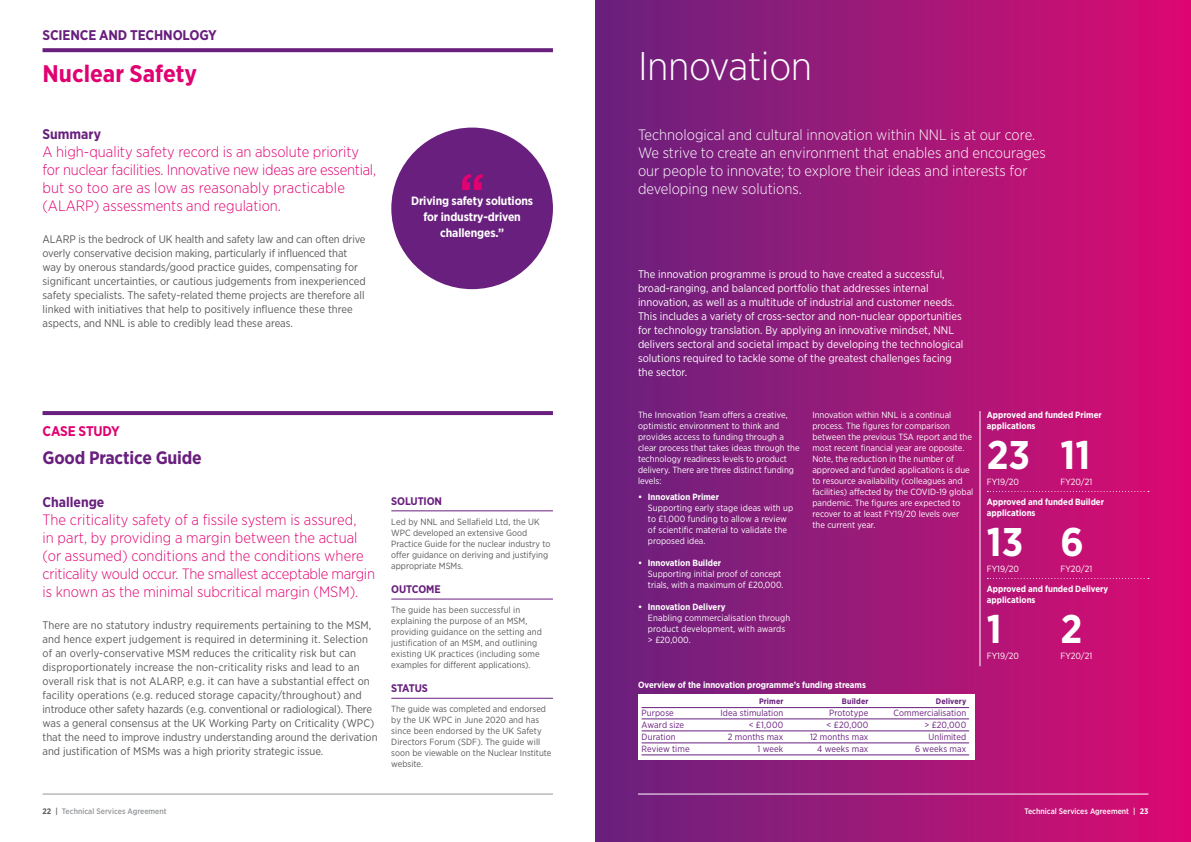
<style>
.page{position:relative;width:1191px;height:842px;background:#fff}
.page>*{position:absolute;margin:0;border:0;box-sizing:border-box;transform-origin:0 0}
.t1{font:700 50px "Gotham Narrow";color:#e10272}
.t2{font:300 40px "Gotham Narrow";letter-spacing:-.01em;color:#fff}
.t3{font:700 40px "Gotham Narrow";color:#fff}
.t4{font:700 24px "Gotham Narrow";color:#e10272}
.t5{font:700 18px "Gotham Narrow";letter-spacing:-.01em;color:#681f7d}
.t6{font:300 15px/18px "Gotham Narrow";color:#e10272}
.t7{font:300 15px/18px "Gotham Narrow";color:#fff}
.t8{font:700 14px "Gotham Narrow";letter-spacing:-.01em;color:#681f7d}
.t9{font:700 14px "Gotham Narrow";letter-spacing:-.01em;color:#e10272}
.t10{font:700 12px/16px "Gotham Narrow";letter-spacing:-.01em;color:#fff;text-align:center}
.t11{font:11px/14px "Gotham Narrow";color:#5a5a5d}
.t12{font:11px/14px "Gotham Narrow";color:#fff}
.t13{font:700 11px "Gotham Narrow";letter-spacing:-.01em;color:#681f7d}
.t14{font:9px/11px "Gotham Narrow";color:#fff}
.t15{font:9px/11px "Gotham Narrow";color:#5a5a5d}
.t16{font:700 9px/11px "Gotham Narrow";color:#fff}
.Table_body{font:9px "Gotham Narrow";letter-spacing:.01em;color:#681f7d}
.t17{font:500 8px "Gotham Narrow";color:#95979a}
.t18{font:500 8px "Gotham Narrow";color:#fff}
.Table_heading_underl{font:700 8px "Gotham Narrow";letter-spacing:.02em;color:#681f7d}
.s1{font-weight:700;color:#5a5a5d}
.s2{color:#5a5a5d}
.s3{font-weight:700}
</style>
<div class="page">
<div style="left:595px;top:0;width:596px;height:842px;background:linear-gradient(to right,#67237e,#db0b72)"></div>
<hr style="left:638px;top:794px;width:510px;height:1px;background:#fff">
<hr style="left:43px;top:794px;width:510px;height:1px;background:#95979a">
<svg style="left:43px;top:48px;width:510px;height:4px;background:#6f2983"></svg>
<div style="left:391px;top:128px;width:162px;height:161px;background:#681f7d;border-radius:50%"></div>
<hr style="left:391px;top:511px;width:162px;height:1px;background:#681f7d">
<hr style="left:391px;top:599px;width:162px;height:1px;background:#681f7d">
<hr style="left:391px;top:698px;width:162px;height:1px;background:#681f7d">
<div style="left:638px;top:694px;width:336px;height:66px;background:#fff"></div>
<hr style="left:641px;top:707px;width:328px;height:1px;background:#681f7d">
<hr style="left:641px;top:719px;width:328px;height:1px;background:#681f7d">
<hr style="left:641px;top:731px;width:328px;height:1px;background:#681f7d">
<hr style="left:641px;top:743px;width:328px;height:1px;background:#681f7d">
<hr style="left:641px;top:755px;width:328px;height:1px;background:#681f7d">
<svg style="left:987px;top:491px;width:162px;height:1px"></svg>
<svg style="left:987px;top:578px;width:162px;height:1px"></svg>
<hr style="left:979px;top:411px;width:1px;height:255px;background:#fff">
<svg style="left:43px;top:411px;width:510px;height:4px;background:#6a227f"></svg>
<p class="t8" style="left:43px;top:26px;width:176px">SCIENCE AND TECHNOLOGY</p>
<p class="t4" style="left:43px;top:58px;width:156px">Nuclear Safety</p>
<p class="t8" style="left:43px;top:125px;width:60px">Summary</p>
<p class="t6" style="left:43px;top:142px;width:335px">A high-quality safety record is an absolute priority for nuclear facilities. Innovative new ideas are essential, but so too are as low as reasonably practicable (ALARP) assessments and regulation.</p>
<p class="t11" style="left:43px;top:232px;width:325px">ALARP is the bedrock of UK health and safety law and can often drive overly conservative decision making, particularly if influenced that way by onerous standards/good practice guides, compensating for significant uncertainties, or cautious judgements from inexperienced safety specialists. The safety-related theme projects are therefore all linked with initiatives that help to positively influence these three aspects, and NNL is able to credibly lead these areas.</p>
<p class="t1" style="left:459px;top:160px;width:27px">“</p>
<p class="t10" style="left:440px;top:225px;width:66px">challenges.”</p>
<p class="t10" style="left:411px;top:193px;width:124px">Driving safety solutions for industry-driven</p>
<p class="t9" style="left:43px;top:422px;width:79px">CASE STUDY</p>
<p class="t5" style="left:43px;top:446px;width:161px">Good Practice Guide</p>
<p class="t8" style="left:43px;top:493px;width:63px">Challenge</p>
<p class="t6" style="left:43px;top:511px;width:334px">The criticality safety of a fissile system is assured,<br>in part, by providing a margin between the actual (or assumed) conditions and the conditions where criticality would occur. The smallest acceptable margin is known as the minimal subcritical margin (MSM).</p>
<p class="t11" style="left:43px;top:618px;width:336px">There are no statutory industry requirements pertaining to the MSM, and hence expert judgement is required in determining it. Selection of an overly-conservative MSM reduces the criticality risk but can disproportionately increase the non-criticality risks and lead to an overall risk that is not ALARP, e.g. it can have a substantial effect on facility operations (e.g. reduced storage capacity/throughout) and introduce other safety hazards (e.g. conventional or radiological). There was a general consensus at the UK Working Party on Criticality (WPC) that the need to improve industry understanding around the derivation and justification of MSMs was a high priority strategic issue.</p>
<p class="t13" style="left:391px;top:494px;width:52px">SOLUTION</p>
<p class="t15" style="left:391px;top:516px;width:161px">Led by NNL and Sellafield Ltd, the UK WPC developed an extensive Good Practice Guide for the nuclear industry to offer guidance on deriving and justifying appropriate MSMs.</p>
<p class="t13" style="left:391px;top:582px;width:51px">OUTCOME</p>
<p class="t15" style="left:391px;top:604px;width:152px">The guide has been successful in explaining the purpose of an MSM, providing guidance on the setting and justification of an MSM, and outlining existing UK practices (including some examples for different applications).</p>
<p class="t13" style="left:391px;top:681px;width:38px">STATUS</p>
<p class="t15" style="left:391px;top:703px;width:162px">The guide was completed and endorsed by the UK WPC in June 2020 and has since been endorsed by the UK Safety<br>Directors Forum (SDF). The guide will soon be viewable on the Nuclear Institute website.</p>
<p class="t2" style="left:638px;top:42px;width:176px">Innovation</p>
<p class="t7" style="left:638px;top:125px;width:409px">Technological and cultural innovation within NNL is at our core.<br>We strive to create an environment that enables and encourages our people to innovate; to explore their ideas and interests for developing new solutions.</p>
<p class="t12" style="left:638px;top:267px;width:327px">The innovation programme is proud to have created a successful, broad-ranging, and balanced portfolio that addresses internal innovation, as well as a multitude of industrial and customer needs.<br>This includes a variety of cross-sector and non-nuclear opportunities for technology translation. By applying an innovative mindset, NNL delivers sectoral and societal impact by developing the technological solutions required to tackle some of the greatest challenges facing the sector.</p>
<p class="t14" style="left:638px;top:409px;width:163px">The Innovation Team offers a creative, optimistic environment to think and provides access to funding through a clear process that takes ideas through the technology readiness levels to product delivery. There are three distinct funding levels:</p>
<p class="t16" style="left:638px;top:491px;width:82px">• Innovation Primer</p>
<p class="t14" style="left:648px;top:502px;width:147px">Supporting early stage ideas with up to £1,000 funding to allow a review of scientific material to validate the proposed idea.</p>
<p class="t16" style="left:638px;top:557px;width:85px">• Innovation Builder</p>
<p class="t14" style="left:648px;top:568px;width:137px">Supporting initial proof of concept trials, with a maximum of £20,000.</p>
<p class="t16" style="left:638px;top:601px;width:89px">• Innovation Delivery</p>
<p class="t14" style="left:648px;top:612px;width:144px">Enabling commercialisation through product development, with awards &gt; £20,000.</p>
<p class="t14" style="left:812px;top:409px;width:162px">Innovation within NNL is a continual process. The figures for comparison between the previous TSA report and the most recent financial year are opposite.<br>Note, the reduction in the number of approved and funded applications is due to resource availability (colleagues and facilities) affected by the COVID-19 global pandemic. The figures are expected to recover to at least FY19/20 levels over the current year.</p>
<p class="t16" style="left:638px;top:679px;width:230px">Overview of the innovation programme’s funding streams</p>
<p class="Table_heading_underl" style="left:759px;top:696px;width:26px">Primer</p>
<p class="Table_heading_underl" style="left:842px;top:696px;width:28px">Builder</p>
<p class="Table_heading_underl" style="left:935px;top:696px;width:32px">Delivery</p>
<p class="Table_body" style="left:641px;top:707px;width:34px">Purpose</p>
<p class="Table_body" style="left:720px;top:707px;width:64px">Idea stimulation</p>
<p class="Table_body" style="left:829px;top:707px;width:41px">Prototype</p>
<p class="Table_body" style="left:893px;top:707px;width:74px">Commercialisation</p>
<p class="Table_body" style="left:641px;top:719px;width:44px">Award size</p>
<p class="Table_body" style="left:748px;top:719px;width:36px">&lt; £1,000</p>
<p class="Table_body" style="left:826px;top:719px;width:43px">&lt; £20,000</p>
<p class="Table_body" style="left:924px;top:719px;width:43px">&gt; £20,000</p>
<p class="Table_body" style="left:641px;top:731px;width:36px">Duration</p>
<p class="Table_body" style="left:728px;top:731px;width:57px">2 months max</p>
<p class="Table_body" style="left:810px;top:731px;width:60px">12 months max</p>
<p class="Table_body" style="left:928px;top:731px;width:39px">Unlimited</p>
<p class="Table_body" style="left:641px;top:743px;width:50px">Review time</p>
<p class="Table_body" style="left:757px;top:743px;width:27px">1 week</p>
<p class="Table_body" style="left:817px;top:743px;width:53px">4 weeks max</p>
<p class="Table_body" style="left:915px;top:743px;width:53px">6 weeks max</p>
<p class="t16" style="left:986px;top:409px;width:117px">Approved and funded Primer applications</p>
<p class="t3" style="left:986px;top:429px;width:105px">23 11</p>
<p class="t14" style="left:986px;top:476px;width:34px">FY19/20</p>
<p class="t14" style="left:1060px;top:476px;width:33px">FY20/21</p>
<p class="t16" style="left:986px;top:496px;width:119px">Approved and funded Builder applications</p>
<p class="t3" style="left:986px;top:516px;width:99px">13 6</p>
<p class="t14" style="left:986px;top:563px;width:34px">FY19/20</p>
<p class="t14" style="left:1060px;top:563px;width:33px">FY20/21</p>
<p class="t16" style="left:986px;top:583px;width:123px">Approved and funded Delivery applications</p>
<p class="t3" style="left:986px;top:603px;width:16px">1</p>
<p class="t3" style="left:1060px;top:603px;width:23px">2</p>
<p class="t14" style="left:986px;top:650px;width:34px">FY19/20</p>
<p class="t14" style="left:1060px;top:650px;width:33px">FY20/21</p>
<p class="t17" style="left:43px;top:806px;width:126px"><span class="s1">22</span> <span class="s2">|</span> Technical Services Agreement</p>
<p class="t18" style="left:1024px;top:806px;width:126px">Technical Services Agreement | <span class="s3">23</span></p>
</div>
